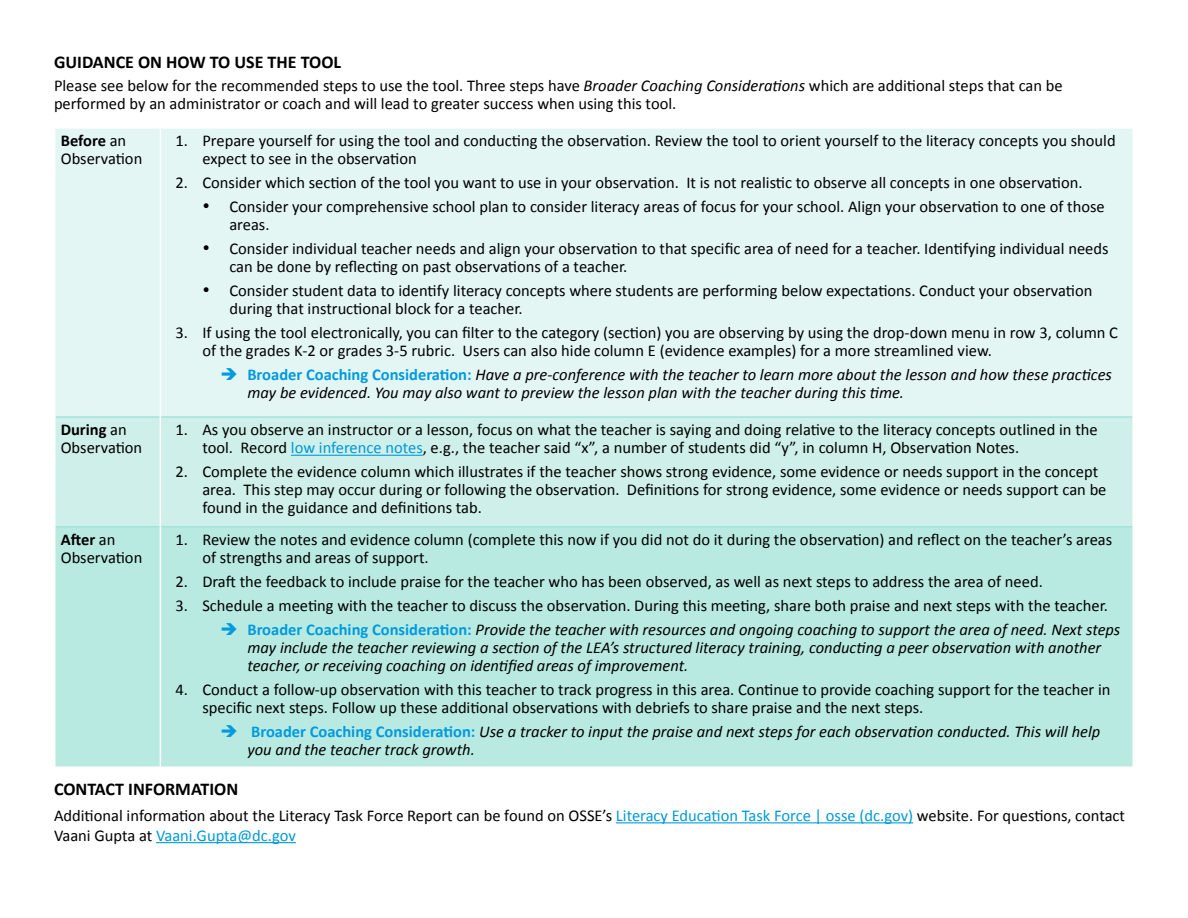
<style>
.page{position:relative;width:1188px;height:918px;background:#fff}
.page>*{position:absolute;margin:0;border:0;box-sizing:border-box;transform-origin:0 0}
.t1{font:700 18px "Calibri";color:#000}
.t2{font:16.5px/18px "Calibri";color:#000}
.t3{font:italic 16.5px/18px "Calibri";color:#000}
.s1{font-style:italic}
.s2{font-weight:700}
.s3{color:#009ade}
.s4{font-weight:700;font-style:normal;color:#009ade}
.s5{color:#0099d6}
</style>
<div class="page">
<hr style="left:616px;top:822px;width:297px;height:1px;background:#0099d6">
<hr style="left:156px;top:842px;width:140px;height:1px;background:#0099d6">
<div style="left:56px;top:129px;width:1076px;height:287px;background:#e4f6f4"></div>
<div style="left:56px;top:418px;width:1076px;height:108px;background:#ceefea"></div>
<div style="left:56px;top:528px;width:1076px;height:238px;background:#b9eae1"></div>
<hr style="left:56px;top:416px;width:104px;height:2px;background:#a2e4d9">
<hr style="left:161px;top:416px;width:972px;height:2px;background:#a2e4d9">
<hr style="left:56px;top:526px;width:104px;height:2px;background:#a2e4d9">
<hr style="left:161px;top:526px;width:972px;height:2px;background:#a2e4d9">
<hr style="left:160px;top:129px;width:1px;height:288px;background:#fff">
<hr style="left:1132px;top:129px;width:2px;height:288px;background:#fff">
<hr style="left:160px;top:417px;width:1px;height:110px;background:#fff">
<hr style="left:1132px;top:417px;width:2px;height:110px;background:#fff">
<hr style="left:160px;top:527px;width:1px;height:239px;background:#fff">
<hr style="left:1132px;top:527px;width:2px;height:239px;background:#fff">
<hr style="left:291px;top:455px;width:132px;height:1px;background:#0099d6">
<svg style="left:238px;top:380px;width:17px;height:1px"></svg>
<svg style="left:238px;top:635px;width:17px;height:1px"></svg>
<svg style="left:238px;top:737px;width:17px;height:1px"></svg>
<p class="t1" style="left:54px;top:49px;width:289px">GUIDANCE ON HOW TO USE THE TOOL</p>
<p class="t2" style="left:54px;top:77px;width:1010px">Please see below for the recommended steps to use the tool. Three steps have <span class="s1">Broader Coaching Considerations</span> which are additional steps that can be performed by an administrator or coach and will lead to greater success when using this tool.</p>
<p class="t2" style="left:61px;top:132px;width:83px"><span class="s2">Before</span> an<br>Observation</p>
<p class="t2" style="left:202px;top:132px;width:915px;text-indent:-27px">1. Prepare yourself for using the tool and conducting the observation. Review the tool to orient yourself to the literacy concepts you should expect to see in the observation</p>
<p class="t2" style="left:175px;top:174px;width:909px">2. Consider which section of the tool you want to use in your observation. It is not realistic to observe all concepts in one observation.</p>
<p class="t2" style="left:229px;top:198px;width:877px;text-indent:-27px">• Consider your comprehensive school plan to consider literacy areas of focus for your school. Align your observation to one of those areas.</p>
<p class="t2" style="left:229px;top:240px;width:881px;text-indent:-27px">• Consider individual teacher needs and align your observation to that specific area of need for a teacher. Identifying individual needs can be done by reflecting on past observations of a teacher.</p>
<p class="t2" style="left:229px;top:282px;width:865px;text-indent:-27px">• Consider student data to identify literacy concepts where students are performing below expectations. Conduct your observation during that instructional block for a teacher.</p>
<p class="t2" style="left:202px;top:324px;width:917px;text-indent:-27px">3. If using the tool electronically, you can filter to the category (section) you are observing by using the drop-down menu in row 3, column C of the grades K-2 or grades 3-5 rubric. Users can also hide column E (evidence examples) for a more streamlined view.</p>
<p class="t3" style="left:247px;top:365px;width:866px;text-indent:-27px"><span class="s3">➔</span> <span class="s4">Broader Coaching Consideration:</span> Have a pre-conference with the teacher to learn more about the lesson and how these practices may be evidenced. You may also want to preview the lesson plan with the teacher during this time.</p>
<p class="t2" style="left:61px;top:421px;width:83px"><span class="s2">During</span> an<br>Observation</p>
<p class="t2" style="left:202px;top:421px;width:897px;text-indent:-27px">1. As you observe an instructor or a lesson, focus on what the teacher is saying and doing relative to the literacy concepts outlined in the tool. Record <span class="s5">low inference notes</span>, e.g., the teacher said “x”, a number of students did “y”, in column H, Observation Notes.</p>
<p class="t2" style="left:202px;top:463px;width:906px;text-indent:-27px">2. Complete the evidence column which illustrates if the teacher shows strong evidence, some evidence or needs support in the concept area. This step may occur during or following the observation. Definitions for strong evidence, some evidence or needs support can be found in the guidance and definitions tab.</p>
<p class="t2" style="left:61px;top:531px;width:83px"><span class="s2">After</span> an<br>Observation</p>
<p class="t2" style="left:202px;top:531px;width:911px;text-indent:-27px">1. Review the notes and evidence column (complete this now if you did not do it during the observation) and reflect on the teacher’s areas of strengths and areas of support.</p>
<p class="t2" style="left:175px;top:573px;width:869px">2. Draft the feedback to include praise for the teacher who has been observed, as well as next steps to address the area of need.</p>
<p class="t2" style="left:175px;top:597px;width:934px">3. Schedule a meeting with the teacher to discuss the observation. During this meeting, share both praise and next steps with the teacher.</p>
<p class="t3" style="left:247px;top:620px;width:874px;text-indent:-27px"><span class="s3">➔</span> <span class="s4">Broader Coaching Consideration:</span> Provide the teacher with resources and ongoing coaching to support the area of need. Next steps may include the teacher reviewing a section of the LEA’s structured literacy training, conducting a peer observation with another teacher, or receiving coaching on identified areas of improvement.</p>
<p class="t2" style="left:202px;top:681px;width:910px;text-indent:-27px">4. Conduct a follow-up observation with this teacher to track progress in this area. Continue to provide coaching support for the teacher in specific next steps. Follow up these additional observations with debriefs to share praise and the next steps.</p>
<p class="t3" style="left:247px;top:722px;width:855px;text-indent:-27px"><span class="s3">➔</span> <span class="s4">Broader Coaching Consideration:</span> Use a tracker to input the praise and next steps for each observation conducted. This will help you and the teacher track growth.</p>
<p class="t1" style="left:54px;top:777px;width:186px">CONTACT INFORMATION</p>
<p class="t2" style="left:54px;top:806px;width:1073px;line-height:19.8px">Additional information about the Literacy Task Force Report can be found on OSSE’s <span class="s5">Literacy Education Task Force | osse (dc.gov)</span> website. For questions, contact<br>Vaani Gupta at <span class="s5">Vaani.Gupta@dc.gov</span></p>
</div>
